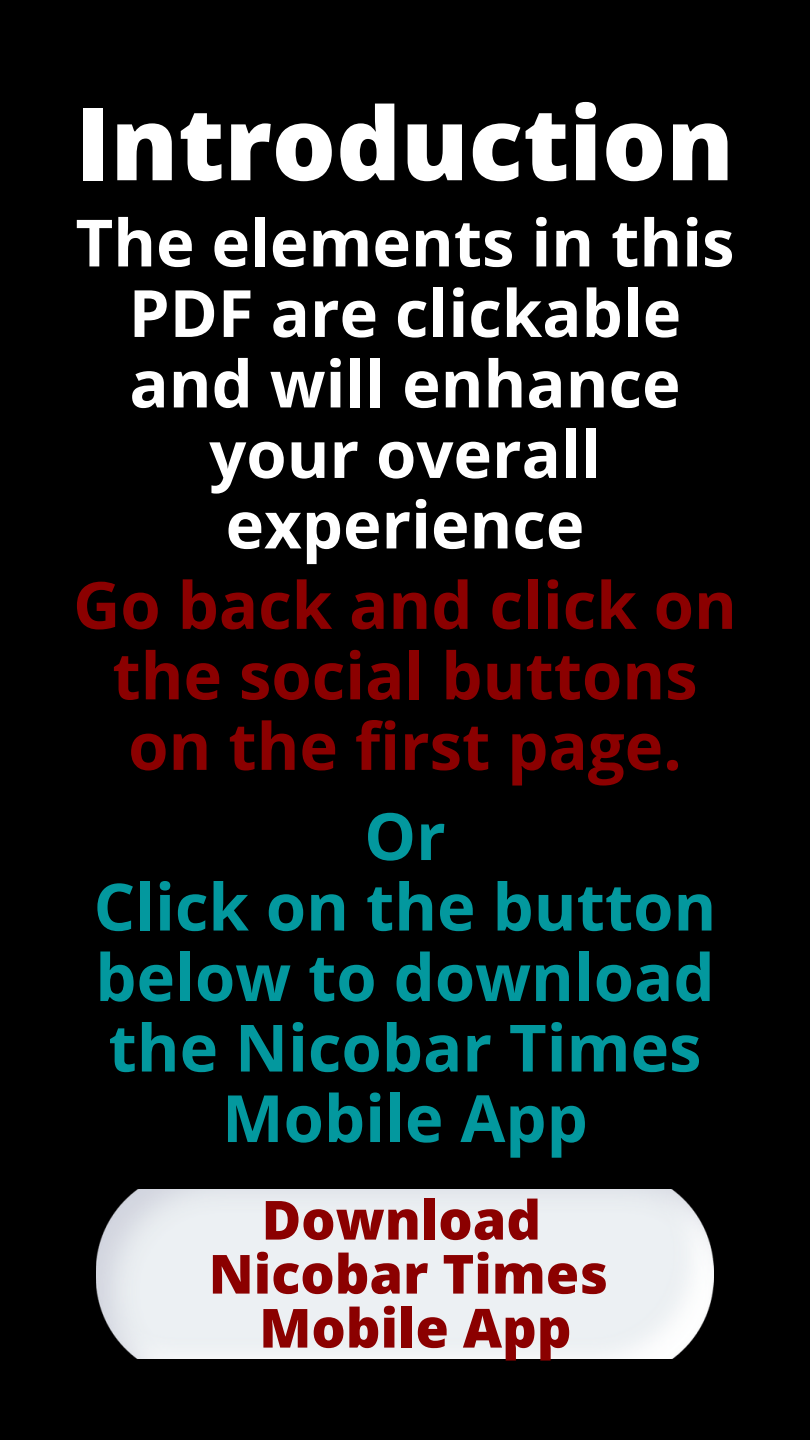
<style>
.page{position:relative;width:810px;height:1440px;background:#000}
.page>*{position:absolute;margin:0;border:0;box-sizing:border-box;transform-origin:0 0}
.t1{font:800 100.9px "Open Sans";color:#fff}
.t2{font:700 65.2px/70.5px "Open Sans";color:#fff;text-align:center}
.t3{font:700 65.2px/70.5px "Open Sans";color:#03989e;text-align:center}
.t4{font:700 65.2px/70.5px "Open Sans";color:#8b0000;text-align:center}
.t5{font:800 54px/54px "Open Sans";color:#8b0000;text-align:center}
</style>
<div class="page">
<img style="left:96px;top:1189px;width:617px;height:170px">
<h1 class="t1" style="left:76px;top:72px;width:660px">Introduction</h1>
<p class="t2" style="left:76px;top:206px;width:660px">The elements in this<br>PDF are clickable and will enhance your overall experience</p>
<p class="t4" style="left:73px;top:568px;width:665px">Go back and click on the social buttons on the first page.</p>
<p class="t3" style="left:94px;top:799px;width:624px">Or<br>Click on the button below to download the Nicobar Times<br>Mobile App</p>
<p class="t5" style="left:209px;top:1192px;width:401px">Download<br>Nicobar Times<br>Mobile App</p>
</div>
